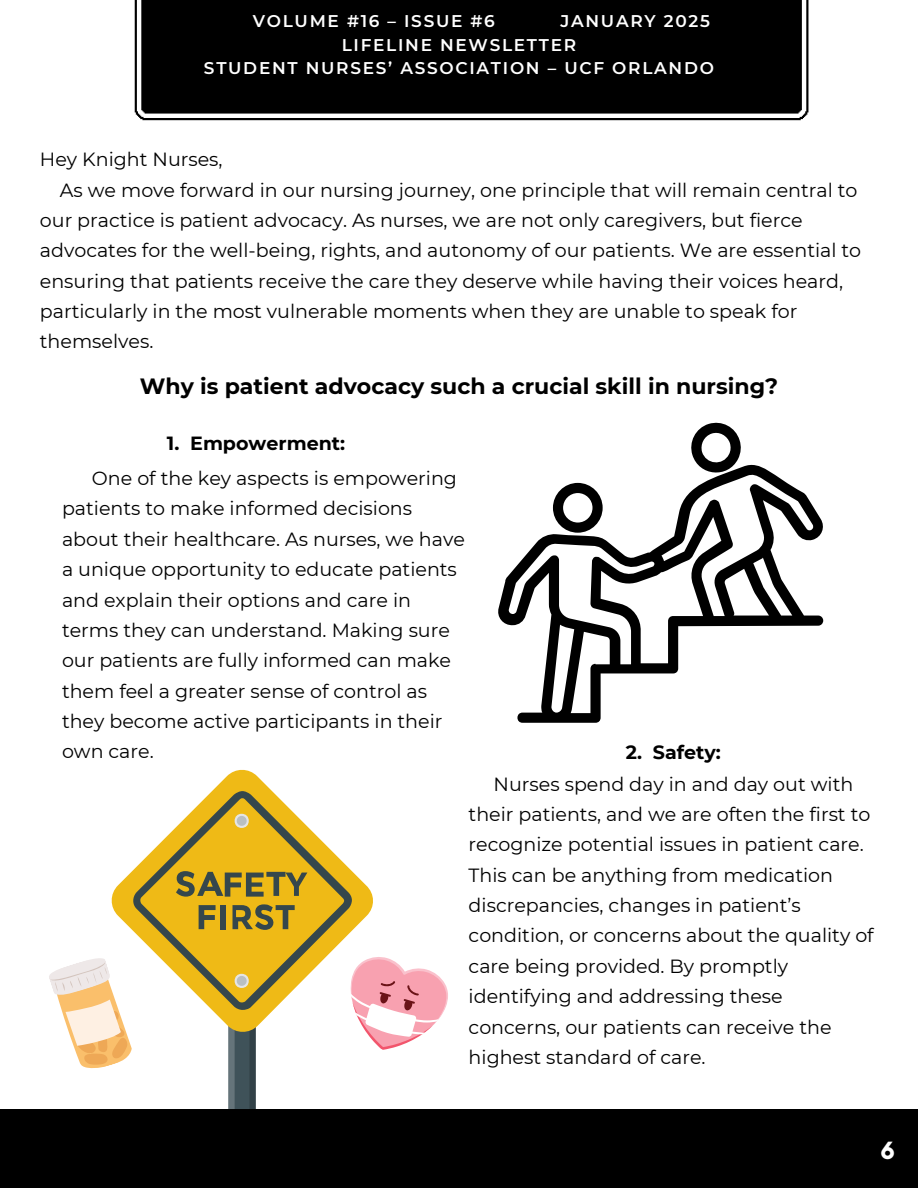
<style>
.page{position:relative;width:918px;height:1188px;background:#fff}
.page>*{position:absolute;margin:0;border:0;box-sizing:border-box;transform-origin:0 0}
.t1{font:700 25.5px "Glacial Indifference";color:#fff}
.t2{font:700 22.05px "Montserrat";color:#000}
.t3{font:19.05px/30.3px "Montserrat";color:#000}
.t4{font:700 19.05px "Montserrat";color:#000}
.t5{font:600 16.95px "Montserrat";letter-spacing:.1em;color:#fff}
</style>
<div class="page">
<div style="left:0;top:1109px;width:918px;height:79px;background:#000"></div>
<svg style="left:135px;top:0;width:673px;height:120px;background:#0b0b0b"></svg>
<div style="left:137px;top:0;width:669px;height:118px;background:#000"></div>
<svg style="left:498px;top:464px;width:326px;height:259px"></svg>
<svg style="left:688px;top:422px;width:54px;height:57px"></svg>
<svg style="left:111px;top:769px;width:262px;height:162px"></svg>
<svg style="left:132px;top:791px;width:220px;height:185px"></svg>
<svg style="left:176px;top:797px;width:131px;height:312px"></svg>
<svg style="left:49px;top:954px;width:86px;height:115px"></svg>
<svg style="left:331px;top:948px;width:117px;height:102px"></svg>
<p class="t5" style="left:253px;top:11px;width:244px">VOLUME #16 – ISSUE #6</p>
<p class="t5" style="left:560px;top:11px;width:151px">JANUARY 2025</p>
<p class="t5" style="left:342px;top:34px;width:236px">LIFELINE NEWSLETTER</p>
<h3 class="t5" style="left:204px;top:57px;width:512px">STUDENT NURSES’ ASSOCIATION – UCF ORLANDO</h3>
<p class="t3" style="left:40px;top:144px;width:184px">Hey Knight Nurses,</p>
<p class="t3" style="left:60px;top:175px;width:799px">As we move forward in our nursing journey, one principle that will remain central to</p>
<p class="t3" style="left:40px;top:205px;width:764px">our practice is patient advocacy. As nurses, we are not only caregivers, but fierce</p>
<p class="t3" style="left:40px;top:235px;width:823px">advocates for the well-being, rights, and autonomy of our patients. We are essential to</p>
<p class="t3" style="left:40px;top:266px;width:805px">ensuring that patients receive the care they deserve while having their voices heard,</p>
<p class="t3" style="left:40px;top:296px;width:759px">particularly in the most vulnerable moments when they are unable to speak for</p>
<p class="t3" style="left:40px;top:326px;width:115px">themselves.</p>
<h1 class="t2" style="left:140px;top:373px;width:640px">Why is patient advocacy such a crucial skill in nursing?</h1>
<p class="t4" style="left:167px;top:432px;width:180px">1. Empowerment:</p>
<h2 class="t3" style="left:62px;top:463px;width:404px;text-indent:30px">One of the key aspects is empowering patients to make informed decisions about their healthcare. As nurses, we have a unique opportunity to educate patients and explain their options and care in terms they can understand. Making sure our patients are fully informed can make them feel a greater sense of control as they become active participants in their own care.</h2>
<h3 class="t4" style="left:626px;top:741px;width:97px">2. Safety:</h3>
<h2 class="t3" style="left:469px;top:769px;width:407px;text-indent:25px">Nurses spend day in and day out with their patients, and we are often the first to recognize potential issues in patient care.<br>This can be anything from medication discrepancies, changes in patient’s condition, or concerns about the quality of care being provided. By promptly identifying and addressing these concerns, our patients can receive the highest standard of care.</h2>
<p class="t1" style="left:881px;top:1135px;width:16px">6</p>
</div>
